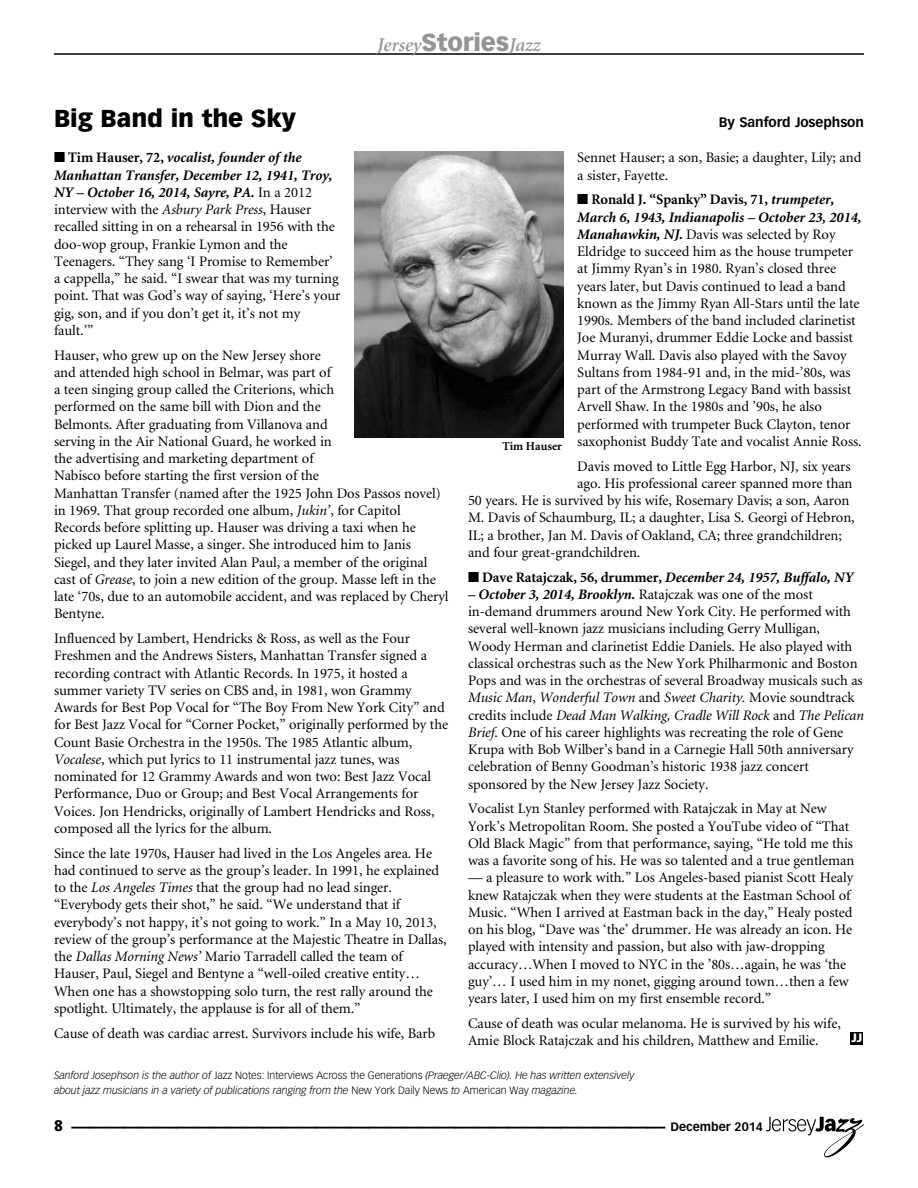
<style>
.page{position:relative;width:918px;height:1188px;background:#fff}
.page>*{position:absolute;margin:0;border:0;box-sizing:border-box;transform-origin:0 0}
.t1{font:700 36px "Vectora LH";color:#000}
.t2{font:900 24px "Vectora LH";letter-spacing:-.005em;color:#000}
.t3{font:italic 600 19.5px "Minion";letter-spacing:-.005em;color:#939598}
.t4{font:900 15px "Vectora LH";color:#000}
.t5{font:14.55px/17.2px "Minion";letter-spacing:-.005em;color:#000}
.t6{font:italic 700 14.55px "Minion";letter-spacing:-.005em;color:#000}
.t7{font:700 13.5px "Vectora LH";letter-spacing:-.005em;color:#000}
.t8{font:700 12px "Vectora LH";color:#000}
.t9{font:700 12px "Minion";color:#000}
.t10{font:900 12px "Vectora LH";color:#fff}
.t11{font:italic 300 10.5px/15px "Vectora LH";letter-spacing:-.005em;color:#000}
.s1{font-family:"Vectora LH";font-weight:900;font-style:normal;font-size:24px}
.s2{font-weight:700}
.s3{font-weight:700;font-style:italic}
.s4{font-style:italic}
.s5{font-style:normal}
</style>
<div class="page">
<svg style="left:766px;top:1117px;width:98px;height:40px"></svg>
<hr style="left:54px;top:54px;width:810px;height:1px;background:#000">
<div style="left:850px;top:1032px;width:12px;height:13px;background:#000"></div>
<img style="left:354px;top:151px;width:210px;height:286px">
<h3 class="t3" style="left:377px;top:35px;width:165px">Jersey<span class="s1">Stories</span>Jazz</h3>
<h2 class="t2" style="left:54px;top:104px;width:244px">Big Band in the Sky</h2>
<p class="t7" style="left:719px;top:114px;width:147px">By Sanford Josephson</p>
<p class="t5" style="left:54px;top:150px;width:288px">■ <span class="s2">Tim Hauser, 72,</span> <span class="s3">vocalist, founder of the Manhattan Transfer, December 12, 1941, Troy, NY – October 16, 2014, Sayre, PA.</span> In a 2012 interview with the <span class="s4">Asbury Park Press</span>, Hauser recalled sitting in on a rehearsal in 1956 with the doo-wop group, Frankie Lymon and the Teenagers. “They sang ‘I Promise to Remember’ a cappella,” he said. “I swear that was my turning point. That was God’s way of saying, ‘Here’s your gig, son, and if you don’t get it, it’s not my fault.’”</p>
<p class="t5" style="left:54px;top:347px;width:396px">Hauser, who grew up on the New Jersey shore<br>and attended high school in Belmar, was part of<br>a teen singing group called the Criterions, which<br>performed on the same bill with Dion and the<br>Belmonts. After graduating from Villanova and<br>serving in the Air National Guard, he worked in<br>the advertising and marketing department of<br>Nabisco before starting the first version of the<br>Manhattan Transfer (named after the 1925 John Dos Passos novel) in 1969. That group recorded one album, <span class="s4">Jukin’</span>, for Capitol Records before splitting up. Hauser was driving a taxi when he picked up Laurel Masse, a singer. She introduced him to Janis Siegel, and they later invited Alan Paul, a member of the original cast of <span class="s4">Grease</span>, to join a new edition of the group. Masse left in the late ‘70s, due to an automobile accident, and was replaced by Cheryl Bentyne.</p>
<p class="t5" style="left:54px;top:630px;width:396px">Influenced by Lambert, Hendricks &amp; Ross, as well as the Four Freshmen and the Andrews Sisters, Manhattan Transfer signed a recording contract with Atlantic Records. In 1975, it hosted a summer variety TV series on CBS and, in 1981, won Grammy Awards for Best Pop Vocal for “The Boy From New York City” and for Best Jazz Vocal for “Corner Pocket,” originally performed by the Count Basie Orchestra in the 1950s. The 1985 Atlantic album, <span class="s4">Vocalese</span>, which put lyrics to 11 instrumental jazz tunes, was nominated for 12 Grammy Awards and won two: Best Jazz Vocal Performance, Duo or Group; and Best Vocal Arrangements for Voices. Jon Hendricks, originally of Lambert Hendricks and Ross, composed all the lyrics for the album.</p>
<p class="t5" style="left:54px;top:845px;width:394px">Since the late 1970s, Hauser had lived in the Los Angeles area. He had continued to serve as the group’s leader. In 1991, he explained to the <span class="s4">Los Angeles Times</span> that the group had no lead singer. “Everybody gets their shot,” he said. “We understand that if everybody’s not happy, it’s not going to work.” In a May 10, 2013, review of the group’s performance at the Majestic Theatre in Dallas, the <span class="s4">Dallas Morning News’</span> Mario Tarradell called the team of Hauser, Paul, Siegel and Bentyne a “well-oiled creative entity… When one has a showstopping solo turn, the rest rally around the spotlight. Ultimately, the applause is for all of them.”</p>
<p class="t5" style="left:54px;top:1025px;width:383px">Cause of death was cardiac arrest. Survivors include his wife, Barb</p>
<p class="t5" style="left:577px;top:150px;width:286px">Sennet Hauser; a son, Basie; a daughter, Lily; and a sister, Fayette.</p>
<p class="t5" style="left:577px;top:192px;width:286px">■ <span class="s2">Ronald J. “Spanky” Davis, 71,</span> <span class="s3">trumpeter, March 6, 1943, Indianapolis – October 23, 2014, Manahawkin, NJ.</span> Davis was selected by Roy Eldridge to succeed him as the house trumpeter at Jimmy Ryan’s in 1980. Ryan’s closed three years later, but Davis continued to lead a band known as the Jimmy Ryan All-Stars until the late 1990s. Members of the band included clarinetist Joe Muranyi, drummer Eddie Locke and bassist Murray Wall. Davis also played with the Savoy Sultans from 1984-91 and, in the mid-’80s, was part of the Armstrong Legacy Band with bassist Arvell Shaw. In the 1980s and ’90s, he also performed with trumpeter Buck Clayton, tenor saxophonist Buddy Tate and vocalist Annie Ross.</p>
<p class="t5" style="left:577px;top:458px;width:275px">Davis moved to Little Egg Harbor, NJ, six years</p>
<p class="t5" style="left:577px;top:475px;width:277px">ago. His professional career spanned more than</p>
<p class="t5" style="left:468px;top:492px;width:383px">50 years. He is survived by his wife, Rosemary Davis; a son, Aaron</p>
<p class="t5" style="left:468px;top:510px;width:388px">M. Davis of Schaumburg, IL; a daughter, Lisa S. Georgi of Hebron,</p>
<p class="t5" style="left:468px;top:527px;width:375px">IL; a brother, Jan M. Davis of Oakland, CA; three grandchildren;</p>
<p class="t5" style="left:468px;top:544px;width:174px">and four great-grandchildren.</p>
<p class="t6" style="left:468px;top:570px;width:387px">■ <span class="s5">Dave Ratajczak, 56, drummer,</span> December 24, 1957, Buffalo, NY</p>
<p class="t5" style="left:468px;top:586px;width:397px"><span class="s3">– October 3, 2014, Brooklyn.</span> Ratajczak was one of the most in-demand drummers around New York City. He performed with several well-known jazz musicians including Gerry Mulligan, Woody Herman and clarinetist Eddie Daniels. He also played with classical orchestras such as the New York Philharmonic and Boston Pops and was in the orchestras of several Broadway musicals such as <span class="s4">Music Man</span>, <span class="s4">Wonderful Town</span> and <span class="s4">Sweet Charity.</span> Movie soundtrack credits include <span class="s4">Dead Man Walking, Cradle Will Rock</span> and <span class="s4">The Pelican Brief</span>. One of his career highlights was recreating the role of Gene Krupa with Bob Wilber’s band in a Carnegie Hall 50th anniversary celebration of Benny Goodman’s historic 1938 jazz concert sponsored by the New Jersey Jazz Society.</p>
<p class="t5" style="left:468px;top:801px;width:388px">Vocalist Lyn Stanley performed with Ratajczak in May at New York’s Metropolitan Room. She posted a YouTube video of “That Old Black Magic” from that performance, saying, “He told me this was a favorite song of his. He was so talented and a true gentleman</p>
<p class="t5" style="left:468px;top:870px;width:387px">— a pleasure to work with.” Los Angeles-based pianist Scott Healy knew Ratajczak when they were students at the Eastman School of Music. “When I arrived at Eastman back in the day,” Healy posted on his blog, “Dave was ‘the’ drummer. He was already an icon. He played with intensity and passion, but also with jaw-dropping accuracy…When I moved to NYC in the ’80s…again, he was ‘the guy’… I used him in my nonet, gigging around town…then a few years later, I used him on my first ensemble record.”</p>
<p class="t5" style="left:468px;top:1015px;width:374px">Cause of death was ocular melanoma. He is survived by his wife,<br>Amie Block Ratajczak and his children, Matthew and Emilie.</p>
<p class="t9" style="left:502px;top:440px;width:61px">Tim Hauser</p>
<p class="t10" style="left:851px;top:1030px;width:13px">JJ</p>
<p class="t11" style="left:54px;top:1068px;width:582px">Sanford Josephson is the author of <span class="s5">Jazz Notes: Interviews Across the Generations</span> (Praeger/ABC-Clio). He has written extensively about jazz musicians in a variety of publications ranging from the <span class="s5">New York Daily News</span> to <span class="s5">American Way</span> magazine.</p>
<p class="t4" style="left:54px;top:1117px;width:10px">8</p>
<h1 class="t1" style="left:71px;top:1089px;width:596px">__________________________________</h1>
<p class="t8" style="left:671px;top:1120px;width:94px">December 2014</p>
</div>
